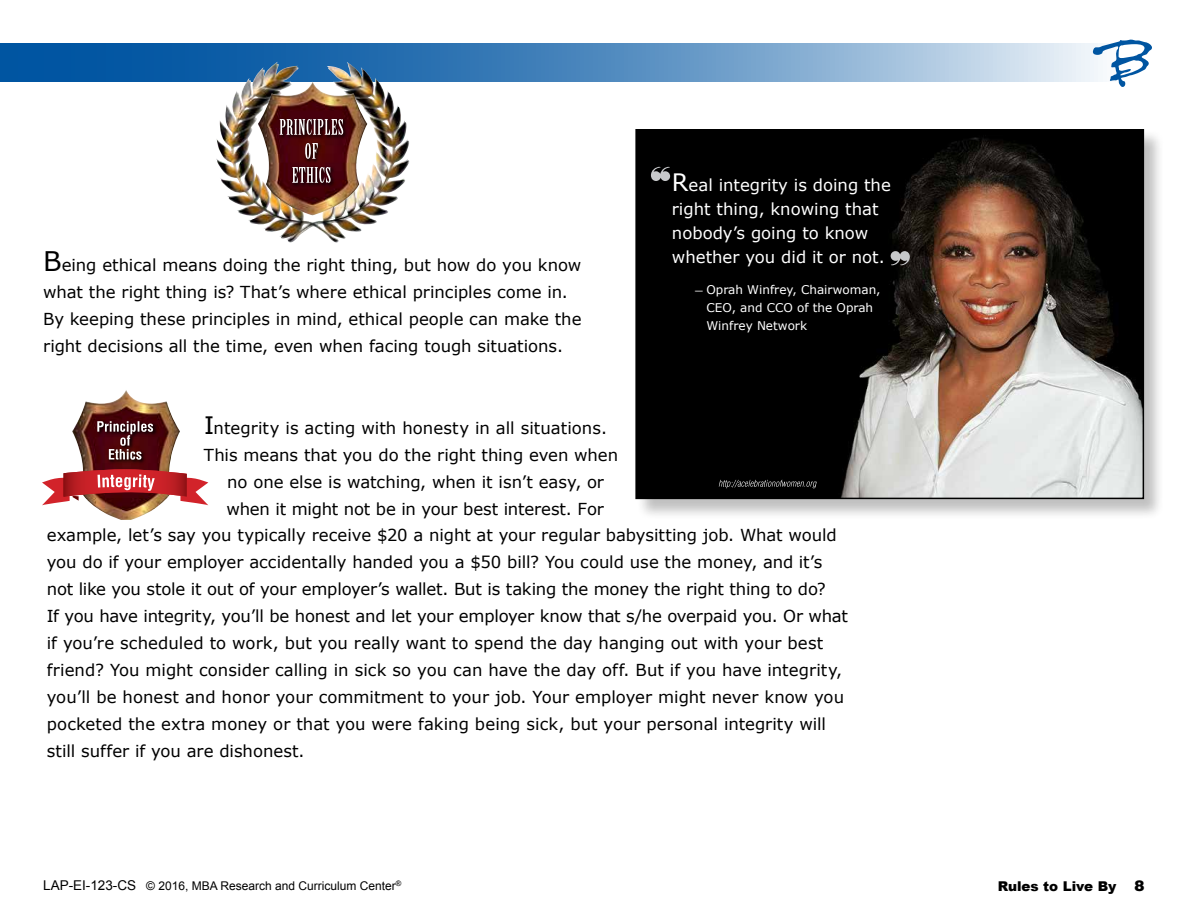
<style>
.page{position:relative;width:1188px;height:918px;background:#fff}
.page>*{position:absolute;margin:0;border:0;box-sizing:border-box;transform-origin:0 0}
.t1{font:16.5px/27px "Verdana";letter-spacing:-.005em;color:#000}
.t2{font:16.5px/24px "Verdana";color:#fff}
.t3{font:900 13.5px "Arial";color:#000}
.t4{font:12px/18px "Verdana";color:#fff}
.t5{font:12px "Arial";color:#000}
.s1{font-size:27px}
.s2{font-size:24px}
.s3{font-size:9px}
.s4{font-size:13.5px}
.s5{font-family:"Helvetica LT";font-size:15px}
</style>
<div class="page">
<div style="left:636px;top:129px;width:528px;height:391px;background:#000;opacity:.25"></div>
<img style="left:638px;top:132px;width:503px;height:364px">
<div style="left:635px;top:129px;width:509px;height:370px;border:2px solid #000"></div>
<svg style="left:0;top:44px;width:1093px;height:37px;background:#578ebf"></svg>
<svg style="left:1093px;top:40px;width:59px;height:47px"></svg>
<svg style="left:651px;top:167px;width:19px;height:14px"></svg>
<svg style="left:891px;top:251px;width:19px;height:14px"></svg>
<svg style="left:719px;top:480px;width:98px;height:8px"></svg>
<img style="left:216px;top:65px;width:58px;height:128px">
<img style="left:258px;top:82px;width:109px;height:133px">
<svg style="left:291px;top:166px;width:44px;height:22px"></svg>
<svg style="left:292px;top:167px;width:39px;height:16px"></svg>
<svg style="left:304px;top:142px;width:19px;height:22px"></svg>
<svg style="left:305px;top:143px;width:13px;height:16px"></svg>
<svg style="left:278px;top:118px;width:70px;height:22px"></svg>
<svg style="left:279px;top:119px;width:64px;height:16px"></svg>
<img style="left:72px;top:390px;width:108px;height:130px">
<svg style="left:108px;top:460px;width:38px;height:4px"></svg>
<svg style="left:96px;top:420px;width:62px;height:19px"></svg>
<svg style="left:97px;top:421px;width:56px;height:39px;background:#68393e"></svg>
<svg style="left:42px;top:469px;width:166px;height:36px"></svg>
<p class="t1" style="left:43px;top:251px;width:540px"><span class="s1">B</span>eing ethical means doing the right thing, but how do you know what the right thing is? That’s where ethical principles come in.<br>By keeping these principles in mind, ethical people can make the right decisions all the time, even when facing tough situations.</p>
<p class="t2" style="left:672px;top:172px;width:220px"><span class="s2">R</span>eal integrity is doing the right thing, knowing that nobody’s going to know whether you did it or not.</p>
<p class="t4" style="left:706px;top:280px;width:176px;text-indent:-12px"><span class="s3">—</span> Oprah Winfrey, Chairwoman,<br>CEO, and CCO of the Oprah<br>Winfrey Network</p>
<p class="t1" style="left:204px;top:414px;width:405px"><span class="s2">I</span>ntegrity is acting with honesty in all situations.</p>
<p class="t1" style="left:204px;top:441px;width:416px">This means that you do the right thing even when</p>
<p class="t1" style="left:227px;top:468px;width:378px">no one else is watching, when it isn’t easy, or</p>
<p class="t1" style="left:227px;top:495px;width:379px">when it might not be in your best interest. For</p>
<p class="t1" style="left:47px;top:521px;width:792px">example, let’s say you typically receive $20 a night at your regular babysitting job. What would</p>
<p class="t1" style="left:47px;top:548px;width:777px">you do if your employer accidentally handed you a $50 bill? You could use the money, and it’s</p>
<p class="t1" style="left:47px;top:575px;width:781px">not like you stole it out of your employer’s wallet. But is taking the money the right thing to do?</p>
<p class="t1" style="left:47px;top:602px;width:803px">If you have integrity, you’ll be honest and let your employer know that s/he overpaid you. Or what</p>
<p class="t1" style="left:47px;top:629px;width:778px">if you’re scheduled to work, but you really want to spend the day hanging out with your best</p>
<p class="t1" style="left:47px;top:656px;width:797px">friend? You might consider calling in sick so you can have the day off. But if you have integrity,</p>
<p class="t1" style="left:47px;top:683px;width:799px">you’ll be honest and honor your commitment to your job. Your employer might never know you</p>
<p class="t1" style="left:47px;top:710px;width:781px">pocketed the extra money or that you were faking being sick, but your personal integrity will</p>
<p class="t1" style="left:47px;top:737px;width:259px">still suffer if you are dishonest.</p>
<p class="t5" style="left:43px;top:878px;width:360px"><span class="s4">LAP-EI-123-CS</span> © 2016, MBA Research and Curriculum Center<sup>®</sup></p>
<p class="t3" style="left:998px;top:879px;width:148px">Rules to Live By <span class="s5">8</span></p>
</div>
